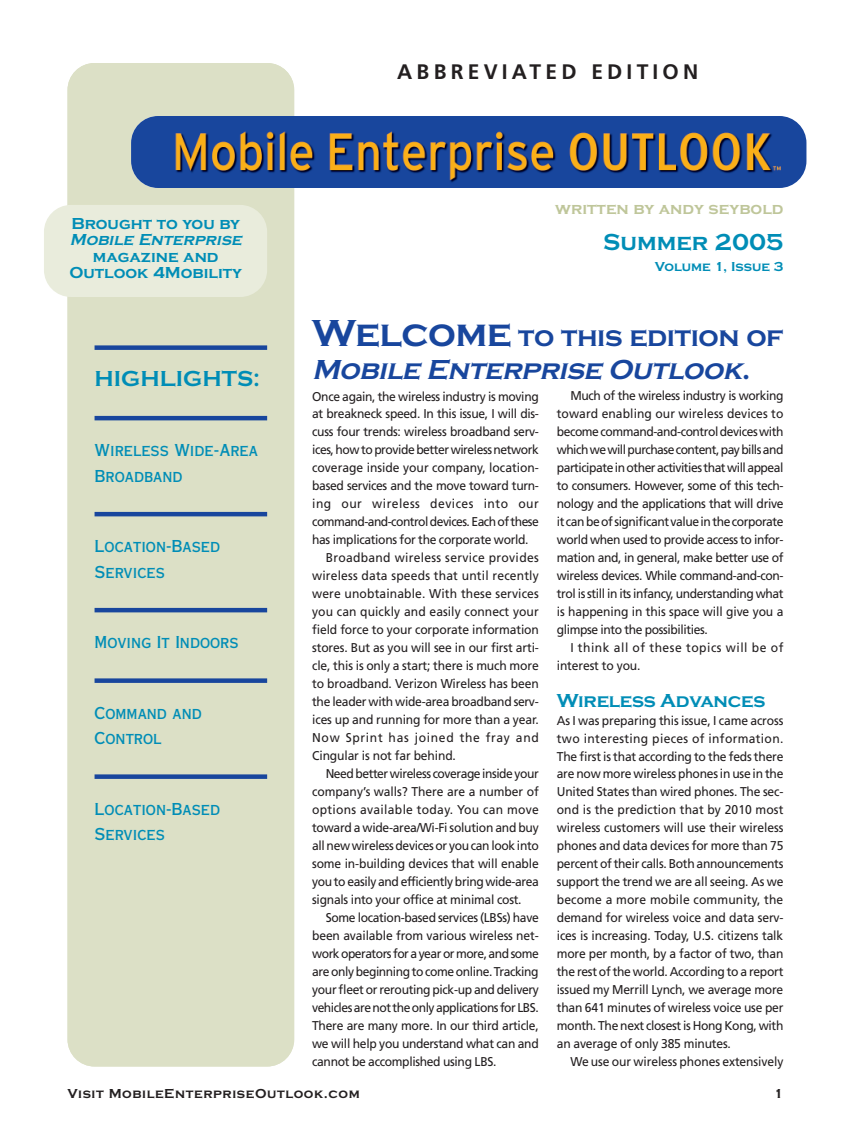
<style>
.page{position:relative;width:851px;height:1134px;background:#fff}
.page>*{position:absolute;margin:0;border:0;box-sizing:border-box;transform-origin:0 0}
.t1{font:italic 700 28.5px "Copperplate Gothic";color:#18469d}
.t2{font:700 28.5px "Copperplate Gothic";letter-spacing:-.015em;color:#18469d}
.t3{font:700 24px "Copperplate Gothic";color:#008db6}
.t4{font:700 22.5px "Copperplate Gothic";color:#008db6}
.t5{font:700 21px "Frutiger";letter-spacing:.2em;color:#231f20}
.t6{font:700 19.5px "Copperplate Gothic";letter-spacing:-.015em;color:#008db6}
.t7{font:16.5px/25.5px "Copperplate Thirty AB";color:#008db6}
.t8{font:700 16.5px/16.5px "Copperplate Gothic";color:#008db6;text-align:center}
.t9{font:700 16.5px "Copperplate Gothic";color:#bfc69a}
.t10{font:italic 700 16.5px "Copperplate Gothic";color:#008db6}
.t11{font:700 13.5px "Copperplate Gothic";letter-spacing:.045em;color:#231f20}
.t12{font:700 13.5px "Copperplate Gothic";color:#008db6}
.t13{font:12.75px/18px "Frutiger";letter-spacing:-.02em;color:#231f20;text-align:justify;scale:.95 1}
.t14{font:12.75px "Frutiger";letter-spacing:-.04em;color:#231f20;scale:.95 1}
.t15{font:12.75px "Frutiger";letter-spacing:.025em;color:#231f20;scale:.95 1}
.t16{font:12.75px/18px "Frutiger";letter-spacing:.045em;color:#231f20;scale:.95 1}
.t17{font:12.75px "Frutiger";letter-spacing:-.045em;color:#231f20;scale:.95 1}
.t18{font:12.75px "Frutiger";color:#231f20;scale:.95 1}
.t19{font:12.75px "Frutiger";letter-spacing:.015em;color:#231f20;scale:.95 1}
.t20{font:12.75px "Frutiger";letter-spacing:.01em;color:#231f20;scale:.95 1}
.t21{font:12.75px "Frutiger";letter-spacing:.005em;color:#231f20;scale:.95 1}
.t22{font:12.75px "Frutiger";letter-spacing:.04em;color:#231f20;scale:.95 1}
.t23{font:12.75px "Frutiger";letter-spacing:.055em;color:#231f20;scale:.95 1}
.s1{font-size:39px}
.s2{font-style:normal}
</style>
<div class="page">
<div style="left:68px;top:63px;width:226px;height:1003px;background:#dce0c6;border-radius:27px"></div>
<div style="left:44px;top:205px;width:223px;height:92px;background:#e9ecdc;border-radius:27px"></div>
<img style="left:131px;top:116px;width:675px;height:72px">
<div style="left:94px;top:345px;width:173px;height:5px;background:#18469d"></div>
<hr style="left:94px;top:416px;width:173px;height:4px;background:#18469d">
<hr style="left:94px;top:512px;width:173px;height:4px;background:#18469d">
<hr style="left:94px;top:608px;width:173px;height:4px;background:#18469d">
<div style="left:94px;top:678px;width:173px;height:5px;background:#18469d"></div>
<div style="left:94px;top:774px;width:173px;height:5px;background:#18469d"></div>
<p class="t8" style="left:71px;top:215px;width:170px">Brought to you by</p>
<p class="t10" style="left:70px;top:230px;width:178px">Mobile Enterprise</p>
<p class="t8" style="left:69px;top:248px;width:174px">magazine and<br>Outlook 4Mobility</p>
<h3 class="t5" style="left:397px;top:63px;width:302px">ABBREVIATED EDITION</h3>
<p class="t9" style="left:555px;top:199px;width:230px">written by andy seybold</p>
<h2 class="t3" style="left:603px;top:228px;width:182px">Summer 2005</h2>
<p class="t12" style="left:654px;top:259px;width:130px">Volume 1, Issue 3</p>
<h1 class="t2" style="left:312px;top:319px;width:473px"><span class="s1">Welcome</span> to this edition of</h1>
<h3 class="t4" style="left:94px;top:365px;width:167px">HIGHLIGHTS:</h3>
<h1 class="t1" style="left:312px;top:352px;width:440px">Mobile Enterprise Outlook<span class="s2">.</span></h1>
<p class="t7" style="left:94px;top:439px;width:165px">Wireless Wide-Area<br>Broadband</p>
<p class="t7" style="left:94px;top:535px;width:127px">Location-Based<br>Services</p>
<p class="t7" style="left:94px;top:631px;width:145px">Moving It Indoors</p>
<p class="t7" style="left:94px;top:702px;width:109px">Command and<br>Control</p>
<p class="t7" style="left:94px;top:798px;width:127px">Location-Based<br>Services</p>
<p class="t13" style="left:312px;top:388px;width:240px">Once again, the wireless industry is moving</p>
<p class="t13" style="left:312px;top:406px;width:240px">at breakneck speed. In this issue, I will dis-</p>
<p class="t13" style="left:312px;top:424px;width:240px">cuss four trends: wireless broadband serv-</p>
<p class="t13" style="left:312px;top:442px;width:240px">ices, how to provide better wireless network</p>
<p class="t18" style="left:312px;top:463px;width:240px">coverage inside your company, location-</p>
<p class="t13" style="left:312px;top:478px;width:240px">based services and the move toward turn-</p>
<p class="t22" style="left:312px;top:499px;width:240px">ing our wireless devices into our</p>
<p class="t17" style="left:312px;top:517px;width:240px">command-and-control devices. Each of these</p>
<p class="t13" style="left:312px;top:532px;width:229px">has implications for the corporate world.</p>
<p class="t15" style="left:325px;top:553px;width:226px">Broadband wireless service provides</p>
<p class="t19" style="left:312px;top:571px;width:240px">wireless data speeds that until recently</p>
<p class="t20" style="left:312px;top:589px;width:240px">were unobtainable. With these services</p>
<p class="t21" style="left:312px;top:607px;width:240px">you can quickly and easily connect your</p>
<p class="t13" style="left:312px;top:622px;width:240px">field force to your corporate information</p>
<p class="t13" style="left:312px;top:640px;width:240px">stores. But as you will see in our first arti-</p>
<p class="t13" style="left:312px;top:658px;width:240px">cle, this is only a start; there is much more</p>
<p class="t13" style="left:312px;top:676px;width:240px">to broadband. Verizon Wireless has been</p>
<p class="t13" style="left:312px;top:694px;width:240px">the leader with wide-area broadband serv-</p>
<p class="t13" style="left:312px;top:712px;width:240px">ices up and running for more than a year.</p>
<p class="t23" style="left:312px;top:733px;width:240px">Now Sprint has joined the fray and</p>
<p class="t13" style="left:312px;top:748px;width:153px">Cingular is not far behind.</p>
<p class="t14" style="left:325px;top:769px;width:226px">Need better wireless coverage inside your</p>
<p class="t13" style="left:312px;top:784px;width:240px">company’s walls? There are a number of</p>
<p class="t15" style="left:312px;top:805px;width:240px">options available today. You can move</p>
<p class="t13" style="left:312px;top:820px;width:240px">toward a wide-area/Wi-Fi solution and buy</p>
<p class="t13" style="left:312px;top:838px;width:240px">all new wireless devices or you can look into</p>
<p class="t13" style="left:312px;top:856px;width:240px">some in-building devices that will enable</p>
<p class="t13" style="left:312px;top:874px;width:240px">you to easily and efficiently bring wide-area</p>
<p class="t13" style="left:312px;top:892px;width:222px">signals into your office at minimal cost.</p>
<p class="t13" style="left:325px;top:910px;width:226px">Some location-based services (LBSs) have</p>
<p class="t13" style="left:312px;top:928px;width:240px">been available from various wireless net-</p>
<p class="t14" style="left:312px;top:949px;width:240px">work operators for a year or more, and some</p>
<p class="t13" style="left:312px;top:964px;width:240px">are only beginning to come online. Tracking</p>
<p class="t13" style="left:312px;top:982px;width:240px">your fleet or rerouting pick-up and delivery</p>
<p class="t14" style="left:312px;top:1003px;width:240px">vehicles are not the only applications for LBS.</p>
<p class="t13" style="left:312px;top:1018px;width:240px">There are many more. In our third article,</p>
<p class="t13" style="left:312px;top:1036px;width:240px">we will help you understand what can and</p>
<p class="t13" style="left:312px;top:1054px;width:195px">cannot be accomplished using LBS.</p>
<p class="t13" style="left:556px;top:388px;width:240px;text-indent:14px">Much of the wireless industry is working toward enabling our wireless devices to become command-and-control devices with which we will purchase content, pay bills and participate in other activities that will appeal to consumers. However, some of this tech&shy;nology and the applications that will drive it can be of significant value in the corporate world when used to provide access to infor&shy;mation and, in general, make better use of wireless devices. While command-and-con&shy;trol is still in its infancy, understanding what is happening in this space will give you a glimpse into the possibilities.</p>
<p class="t16" style="left:557px;top:640px;width:240px;text-indent:13px">I think all of these topics will be of interest to you.</p>
<h3 class="t6" style="left:556px;top:688px;width:210px">Wireless Advances</h3>
<p class="t13" style="left:556px;top:712px;width:240px">As I was preparing this issue, I came across two interesting pieces of information.<br>The first is that according to the feds there are now more wireless phones in use in the United States than wired phones. The sec&shy;ond is the prediction that by 2010 most wireless customers will use their wireless phones and data devices for more than 75 percent of their calls. Both announcements support the trend we are all seeing. As we become a more mobile community, the demand for wireless voice and data serv&shy;ices is increasing. Today, U.S. citizens talk more per month, by a factor of two, than the rest of the world. According to a report issued my Merrill Lynch, we average more than 641 minutes of wireless voice use per month. The next closest is Hong Kong, with an average of only 385 minutes.</p>
<p class="t13" style="left:570px;top:1054px;width:226px">We use our wireless phones extensively</p>
<p class="t11" style="left:68px;top:1086px;width:294px">Visit MobileEnterpriseOutlook.com</p>
<p class="t11" style="left:773px;top:1086px;width:11px">1</p>
</div>
